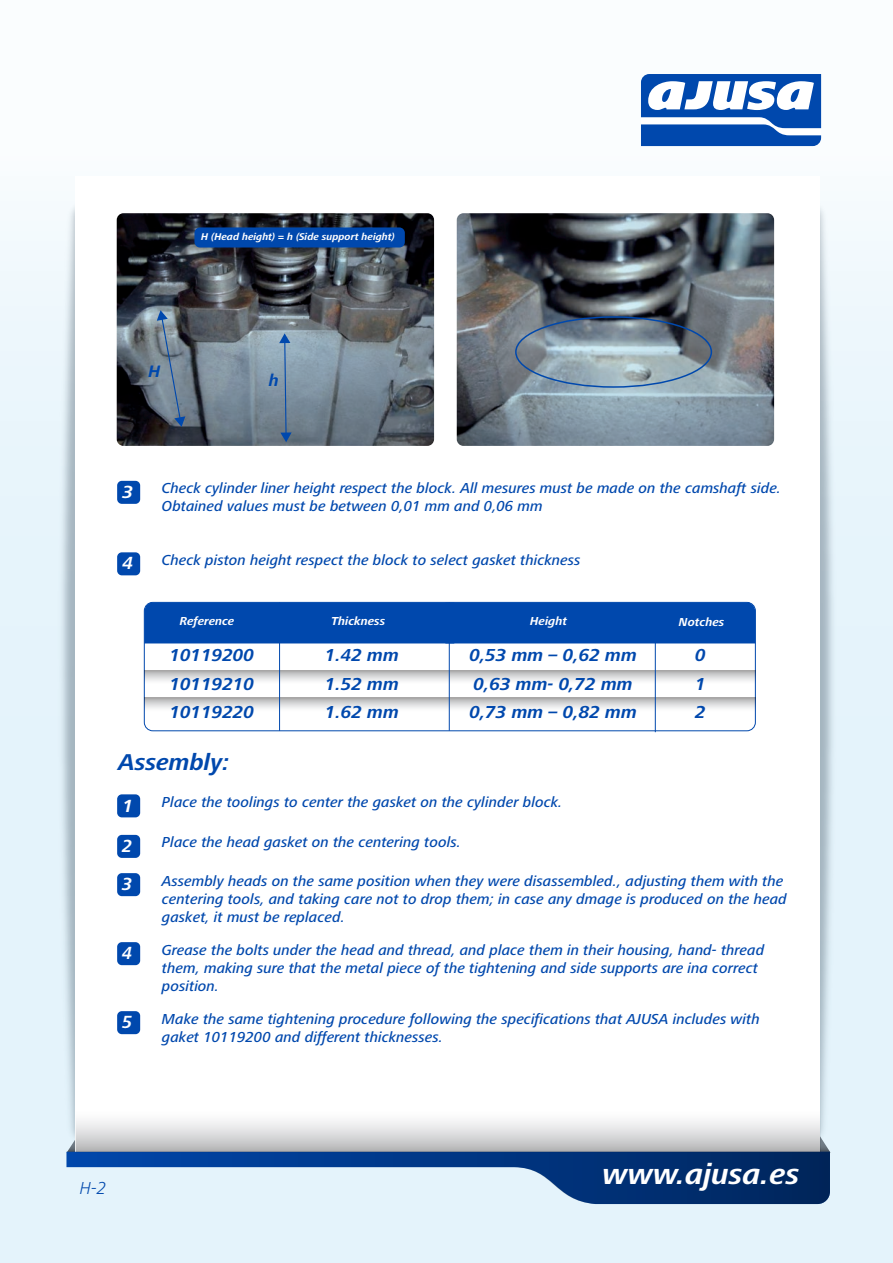
<style>
.page{position:relative;width:893px;height:1263px;background:#fff}
.page>*{position:absolute;margin:0;border:0;box-sizing:border-box;transform-origin:0 0}
.t1{font:italic 700 30px "Frutiger Next LT";color:#fff}
.t2{font:italic 700 23.7px "Frutiger Next LT";color:#0048ad}
.t3{font:italic 700 18.3px "Frutiger Next LT";color:#fff;scale:.94 1}
.t4{font:italic 700 18.3px "Frutiger Next LT";color:#fff}
.t5{font:italic 700 18px/28.5px "Frutiger Next LT";color:#0048ad;text-align:justify}
.t6{font:italic 300 18px "Frutiger Next LT";color:#0048ad}
.t7{font:italic 700 17.1px "Frutiger Next LT";color:#0048ad}
.t8{font:italic 500 15px/18px "Frutiger Next LT";color:#0048ad}
.t9{font:italic 700 12px "Frutiger Next LT";color:#fff}
.t10{font:italic 700 10.2px "Frutiger Next LT";color:#fff}
</style>
<div class="page">
<div style="left:0;top:0;width:893px;height:1263px;background:linear-gradient(to bottom,#f6fbfd,#def0fa)"></div>
<img style="left:11px;top:141px;width:871px;height:1051px">
<div style="left:76px;top:177px;width:744px;height:979px;background:#fff"></div>
<svg style="left:66px;top:1136px;width:764px;height:68px"></svg>
<div style="left:76px;top:1109px;width:744px;height:43px;background:linear-gradient(to bottom,#fff,#b8b8ba)"></div>
<svg style="left:641px;top:74px;width:180px;height:72px"></svg>
<div style="left:117px;top:481px;width:23px;height:23px;background:#0048ad;border-radius:5px"></div>
<div style="left:117px;top:794px;width:23px;height:23px;background:#0048ad;border-radius:5px"></div>
<div style="left:117px;top:835px;width:23px;height:23px;background:#0048ad;border-radius:5px"></div>
<div style="left:117px;top:873px;width:23px;height:23px;background:#0048ad;border-radius:5px"></div>
<div style="left:117px;top:942px;width:23px;height:23px;background:#0048ad;border-radius:5px"></div>
<div style="left:117px;top:1011px;width:23px;height:23px;background:#0048ad;border-radius:5px"></div>
<div style="left:117px;top:552px;width:23px;height:23px;background:#0048ad;border-radius:5px"></div>
<img style="left:117px;top:213px;width:317px;height:233px">
<img style="left:457px;top:213px;width:317px;height:233px">
<div style="left:144px;top:603px;width:611px;height:40px;background:#0048ad"></div>
<div style="left:144px;top:602px;width:612px;height:129px;border:1px solid #0048ad;border-radius:9px"></div>
<svg style="left:144px;top:670px;width:611px;height:14px"></svg>
<svg style="left:144px;top:698px;width:611px;height:13px"></svg>
<hr style="left:279px;top:603px;width:1px;height:128px;background:#0048ad">
<hr style="left:449px;top:602px;width:1px;height:129px;background:#0048ad">
<hr style="left:655px;top:604px;width:1px;height:128px;background:#0048ad">
<div style="left:194px;top:227px;width:211px;height:20px;background:#0048ad;border-radius:5px"></div>
<svg style="left:279px;top:333px;width:13px;height:109px"></svg>
<svg style="left:157px;top:310px;width:28px;height:117px"></svg>
<div style="left:515px;top:316px;width:197px;height:72px;border:2px solid #0048ad;border-radius:50%"></div>
<p class="t10" style="left:201px;top:231px;width:196px">H (Head height) = h (Side support height)</p>
<p class="t7" style="left:148px;top:362px;width:14px">H</p>
<p class="t7" style="left:269px;top:371px;width:12px">h</p>
<p class="t4" style="left:122px;top:482px;width:12px">3</p>
<p class="t8" style="left:162px;top:479px;width:621px">Check cylinder liner height respect the block. All mesures must be made on the camshaft side.<br>Obtained values must be between 0,01 mm and 0,06 mm</p>
<p class="t4" style="left:122px;top:553px;width:12px">4</p>
<p class="t8" style="left:162px;top:551px;width:420px">Check piston height respect the block to select gasket thickness</p>
<p class="t9" style="left:180px;top:615px;width:56px">Reference</p>
<p class="t9" style="left:332px;top:614px;width:55px">Thickness</p>
<p class="t9" style="left:530px;top:614px;width:38px">Height</p>
<p class="t9" style="left:679px;top:616px;width:47px">Notches</p>
<p class="t5" style="left:169px;top:641px;width:86px">10119200<br>10119210<br>10119220</p>
<p class="t5" style="left:325px;top:641px;width:75px">1.42 mm 1.52 mm 1.62 mm</p>
<p class="t5" style="left:469px;top:641px;width:169px;text-align:left">0,53 mm – 0,62 mm<br>0,63 mm- 0,72 mm<br>0,73 mm – 0,82 mm</p>
<p class="t5" style="left:695px;top:641px;width:12px">0<br>1<br>2</p>
<h2 class="t2" style="left:119px;top:748px;width:112px">Assembly:</h2>
<p class="t4" style="left:122px;top:795px;width:12px">1</p>
<p class="t8" style="left:162px;top:793px;width:402px">Place the toolings to center the gasket on the cylinder block.</p>
<p class="t3" style="left:122px;top:836px;width:12px">2</p>
<p class="t8" style="left:162px;top:833px;width:301px">Place the head gasket on the centering tools.</p>
<p class="t3" style="left:122px;top:874px;width:12px">3</p>
<p class="t8" style="left:162px;top:872px;width:626px">Assembly heads on the same position when they were disassembled., adjusting them with the centering tools, and taking care not to drop them; in case any dmage is produced on the head gasket, it must be replaced.</p>
<p class="t3" style="left:122px;top:943px;width:12px">4</p>
<p class="t8" style="left:162px;top:941px;width:604px">Grease the bolts under the head and thread, and place them in their housing, hand- thread them, making sure that the metal piece of the tightening and side supports are ina correct position.</p>
<p class="t3" style="left:122px;top:1012px;width:12px">5</p>
<p class="t8" style="left:162px;top:1010px;width:599px">Make the same tightening procedure following the specifications that AJUSA includes with gaket 10119200 and different thicknesses.</p>
<p class="t6" style="left:80px;top:1178px;width:28px">H-2</p>
<h1 class="t1" style="left:602px;top:1157px;width:198px">www.ajusa.es</h1>
</div>
